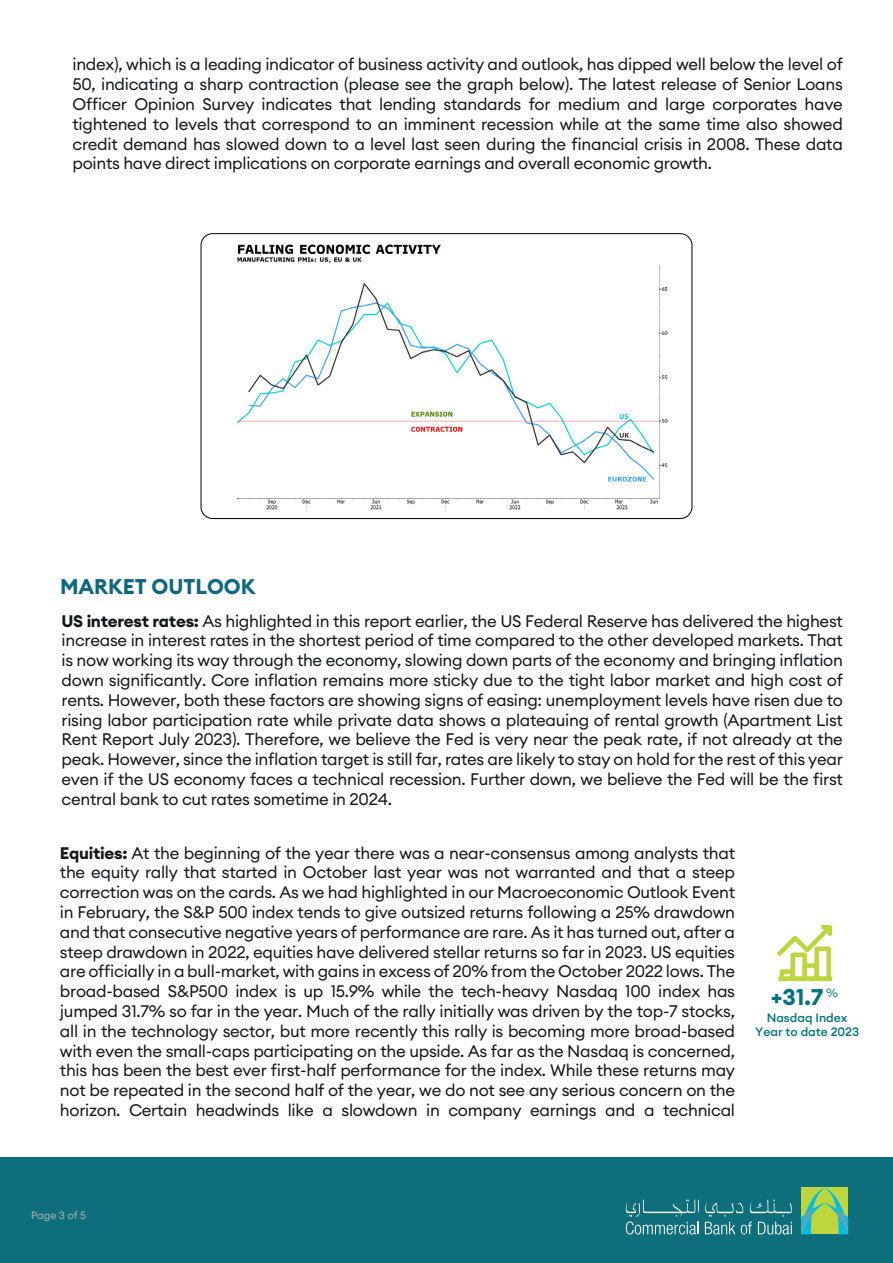
<style>
.page{position:relative;width:893px;height:1263px;background:#fff}
.page>*{position:absolute;margin:0;border:0;box-sizing:border-box;transform-origin:0 0}
.t1{font:700 22.35px "Euclid Circular A";color:#00737f}
.t2{font:700 21px "Euclid Circular A";color:#0e6882}
.t3{font:16.5px/19.8px "Euclid Circular A";letter-spacing:-.02em;color:#14171a;text-align:justify}
.t4{font:500 12px/14.4px "Euclid Circular A";color:#00737f;text-align:center}
.t5{font:10.5px "Euclid Circular A";letter-spacing:-.005em;color:#aeb1b1}
.s1{font-weight:700}
</style>
<div class="page">
<div style="left:780px;top:969px;width:15px;height:12px;border:4px solid #bdd63d"></div>
<div style="left:790px;top:952px;width:17px;height:29px;border:4px solid #bdd63d"></div>
<div style="left:802px;top:963px;width:17px;height:18px;border:4px solid #bdd63d"></div>
<div style="left:814px;top:946px;width:17px;height:35px;border:4px solid #bdd63d"></div>
<div style="left:778px;top:976px;width:54px;height:5px;background:#bdd63d"></div>
<svg style="left:776px;top:925px;width:57px;height:36px"></svg>
<div style="left:0;top:1157px;width:893px;height:106px;background:#0e6e7b"></div>
<svg style="left:801px;top:1187px;width:47px;height:47px;background:#8dcc6b"></svg>
<svg style="left:626px;top:1199px;width:73px;height:35px"></svg>
<svg style="left:705px;top:1199px;width:87px;height:35px"></svg>
<img style="left:237px;top:244px;width:430px;height:266px">
<div style="left:201px;top:233px;width:491px;height:286px;border:1px solid #000001;border-radius:12px"></div>
<p class="t3" style="left:73px;top:55px;width:772px">index), which is a leading indicator of business activity and outlook, has dipped well below the level of 50, indicating a sharp contraction (please see the graph below). The latest release of Senior Loans Officer Opinion Survey indicates that lending standards for medium and large corporates have tightened to levels that correspond to an imminent recession while at the same time also showed credit demand has slowed down to a level last seen during the financial crisis in 2008. These data points have direct implications on corporate earnings and overall economic growth.</p>
<p class="t2" style="left:60px;top:572px;width:197px">MARKET OUTLOOK</p>
<p class="t3" style="left:62px;top:611px;width:783px"><span class="s1">US interest rates:</span> As highlighted in this report earlier, the US Federal Reserve has delivered the highest increase in interest rates in the shortest period of time compared to the other developed markets. That is now working its way through the economy, slowing down parts of the economy and bringing inflation down significantly. Core inflation remains more sticky due to the tight labor market and high cost of rents. However, both these factors are showing signs of easing: unemployment levels have risen due to rising labor participation rate while private data shows a plateauing of rental growth (Apartment List Rent Report July 2023). Therefore, we believe the Fed is very near the peak rate, if not already at the peak. However, since the inflation target is still far, rates are likely to stay on hold for the rest of this year even if the US economy faces a technical recession. Further down, we believe the Fed will be the first central bank to cut rates sometime in 2024.</p>
<p class="t3" style="left:60px;top:842px;width:677px"><span class="s1">Equities:</span> At the beginning of the year there was a near-consensus among analysts that the equity rally that started in October last year was not warranted and that a steep correction was on the cards. As we had highlighted in our Macroeconomic Outlook Event in February, the S&amp;P 500 index tends to give outsized returns following a 25% drawdown and that consecutive negative years of performance are rare. As it has turned out, after a steep drawdown in 2022, equities have delivered stellar returns so far in 2023. US equities are officially in a bull-market, with gains in excess of 20% from the October 2022 lows. The broad-based S&amp;P500 index is up 15.9% while the tech-heavy Nasdaq 100 index has jumped 31.7% so far in the year. Much of the rally initially was driven by the top-7 stocks, all in the technology sector, but more recently this rally is becoming more broad-based with even the small-caps participating on the upside. As far as the Nasdaq is concerned, this has been the best ever first-half performance for the index. While these returns may not be repeated in the second half of the year, we do not see any serious concern on the horizon. Certain headwinds like a slowdown in company earnings and a technical</p>
<h1 class="t1" style="left:771px;top:982px;width:68px">+31.7 <sup>%</sup></h1>
<p class="t4" style="left:755px;top:1010px;width:106px">Nasdaq Index<br>Year to date 2023</p>
<p class="t5" style="left:31px;top:1208px;width:56px">Page 3 of 5</p>
</div>
